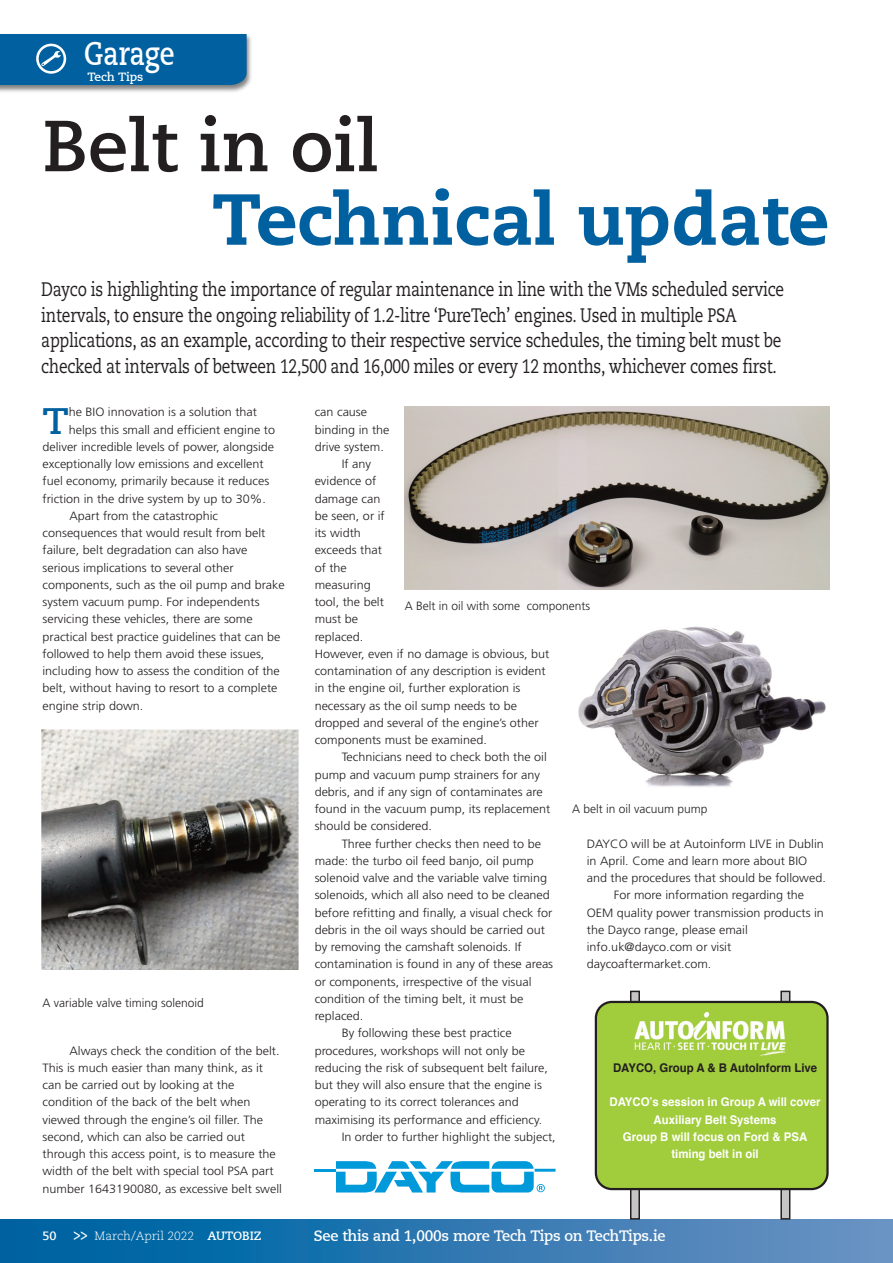
<style>
.page{position:relative;width:893px;height:1263px;background:#fff}
.page>*{position:absolute;margin:0;border:0;box-sizing:border-box;transform-origin:0 0}
.t1{font:800 72px "Caecilia";color:#0060a0}
.t2{font:700 72px "Caecilia";color:#231f20}
.t3{font:700 36.75px "Caecilia";color:#0060a0;scale:1.05 1}
.t4{font:700 33px "Caecilia";color:#fff;scale:.8 1}
.t5{font:19.5px/25.5px "Caecilia";letter-spacing:-.015em;color:#231f20;scale:.8 1}
.t6{font:700 15px "Caecilia LT";letter-spacing:-.015em;color:#fff}
.t7{font:300 12px/17.2px "Frutiger";color:#231f20;scale:1.05 1}
.t8{font:700 12px/17.2px "Helvetica";color:#fff;text-align:center;scale:.95 1}
.t9{font:300 12px "Frutiger";color:#231f20}
.t10{font:700 12px "Helvetica";color:#231f20;scale:.95 1}
.t11{font:300 12px "Caecilia";color:#fff}
.t12{font:700 11.85px "Caecilia";letter-spacing:-.01em;color:#fff}
.s1{font-weight:700}
.s2{font-weight:700;font-size:16.8px}
</style>
<div class="page">
<img style="left:405px;top:406px;width:424px;height:184px">
<img style="left:41px;top:729px;width:258px;height:241px">
<img style="left:578px;top:626px;width:248px;height:161px">
<div style="left:0;top:1219px;width:893px;height:44px;background:linear-gradient(to right,#005f9f,#6c92c3)"></div>
<img style="left:0;top:35px;width:251px;height:57px">
<div style="left:0;top:34px;width:247px;height:51px;background:#0060a0"></div>
<hr style="left:314px;top:1169px;width:21px;height:3px;background:#009ada">
<svg style="left:336px;top:1161px;width:220px;height:31px"></svg>
<div style="left:631px;top:991px;width:8px;height:228px;background:#231f20;opacity:.26"></div>
<div style="left:630px;top:991px;width:10px;height:228px;border:2px solid #231f20"></div>
<div style="left:781px;top:991px;width:9px;height:228px;background:#231f20;opacity:.26"></div>
<div style="left:780px;top:991px;width:10px;height:228px;border:2px solid #231f20"></div>
<div style="left:595px;top:1001px;width:234px;height:189px;background:#a1cc3c"></div>
<img style="left:632px;top:1011px;width:156px;height:49px">
<p class="t4" style="left:84px;top:34px;width:115px">Garage</p>
<p class="t12" style="left:87px;top:70px;width:58px">Tech Tips</p>
<p class="t2" style="left:43px;top:104px;width:338px">Belt in oil</p>
<p class="t1" style="left:212px;top:189px;width:619px">Technical update</p>
<p class="t5" style="left:41px;top:279px;width:930px">Dayco is highlighting the importance of regular maintenance in line with the VMs scheduled service intervals, to ensure the ongoing reliability of 1.2-litre ‘PureTech’ engines. Used in multiple PSA applications, as an example, according to their respective service schedules, the timing belt must be checked at intervals of between 12,500 and 16,000 miles or every 12 months, whichever comes first.</p>
<p class="t3" style="left:43px;top:399px;width:27px">T</p>
<p class="t7" style="left:69px;top:404px;width:181px">he BIO innovation is a solution that</p>
<p class="t7" style="left:69px;top:422px;width:198px">helps this small and efficient engine to</p>
<p class="t7" style="left:43px;top:439px;width:222px">deliver incredible levels of power, alongside</p>
<p class="t7" style="left:43px;top:456px;width:212px">exceptionally low emissions and excellent</p>
<p class="t7" style="left:43px;top:473px;width:218px">fuel economy, primarily because it reduces</p>
<p class="t7" style="left:43px;top:491px;width:214px">friction in the drive system by up to 30%.</p>
<p class="t7" style="left:43px;top:508px;width:232px;text-indent:27px">Apart from the catastrophic consequences that would result from belt failure, belt degradation can also have serious implications to several other components, such as the oil pump and brake system vacuum pump. For independents servicing these vehicles, there are some practical best practice guidelines that can be followed to help them avoid these issues, including how to assess the condition of the belt, without having to resort to a complete engine strip down.</p>
<p class="t9" style="left:43px;top:998px;width:163px">A variable valve timing solenoid</p>
<p class="t7" style="left:43px;top:1043px;width:230px;text-indent:27px">Always check the condition of the belt.<br>This is much easier than many think, as it can be carried out by looking at the condition of the back of the belt when viewed through the engine’s oil filler. The second, which can also be carried out through this access point, is to measure the width of the belt with special tool PSA part number 1643190080, as excessive belt swell</p>
<p class="t7" style="left:315px;top:404px;width:73px">can cause binding in the drive system.</p>
<p class="t7" style="left:315px;top:456px;width:225px;text-indent:27px">If any<br>evidence of<br>damage can<br>be seen, or if<br>its width<br>exceeds that<br>of the<br>measuring<br>tool, the belt<br>must be<br>replaced.<br>However, even if no damage is obvious, but contamination of any description is evident in the engine oil, further exploration is necessary as the oil sump needs to be dropped and several of the engine’s other components must be examined.</p>
<p class="t7" style="left:315px;top:749px;width:226px;text-indent:27px">Technicians need to check both the oil pump and vacuum pump strainers for any debris, and if any sign of contaminates are found in the vacuum pump, its replacement should be considered.</p>
<p class="t7" style="left:315px;top:836px;width:229px;text-indent:27px">Three further checks then need to be made: the turbo oil feed banjo, oil pump solenoid valve and the variable valve timing solenoids, which all also need to be cleaned before refitting and finally, a visual check for debris in the oil ways should be carried out by removing the camshaft solenoids. If contamination is found in any of these areas or components, irrespective of the visual condition of the timing belt, it must be replaced.</p>
<p class="t7" style="left:315px;top:1025px;width:224px;text-indent:27px">By following these best practice procedures, workshops will not only be reducing the risk of subsequent belt failure, but they will also ensure that the engine is operating to its correct tolerances and maximising its performance and efficiency.</p>
<p class="t7" style="left:342px;top:1129px;width:205px">In order to further highlight the subject,</p>
<p class="t9" style="left:405px;top:601px;width:187px">A Belt in oil with some components</p>
<p class="t9" style="left:572px;top:804px;width:137px">A belt in oil vacuum pump</p>
<p class="t7" style="left:587px;top:836px;width:229px">DAYCO will be at Autoinform LIVE in Dublin in April. Come and learn more about BIO and the procedures that should be followed.</p>
<p class="t7" style="left:587px;top:887px;width:227px;text-indent:27px">For more information regarding the<br>OEM quality power transmission products in the Dayco range, please email info.uk@dayco.com or visit daycoaftermarket.com.</p>
<p class="t10" style="left:613px;top:1063px;width:216px">DAYCO, Group A &amp; B AutoInform Live</p>
<p class="t8" style="left:609px;top:1094px;width:224px">DAYCO’s session in Group A will cover<br>Auxiliary Belt Systems</p>
<p class="t8" style="left:623px;top:1129px;width:196px">Group B will focus on Ford &amp; PSA timing belt in oil</p>
<p class="t11" style="left:43px;top:1231px;width:221px"><span class="s1">50</span> <span class="s2">&gt;&gt;</span> March/April 2022 <span class="s1">AUTOBIZ</span></p>
<p class="t6" style="left:327px;top:1223px;width:270px">See this and 1,000s more Tech Tips on</p>
<p class="t6" style="left:314px;top:1226px;width:353px">See this and 1,000s more Tech Tips on TechTips.ie</p>
</div>
